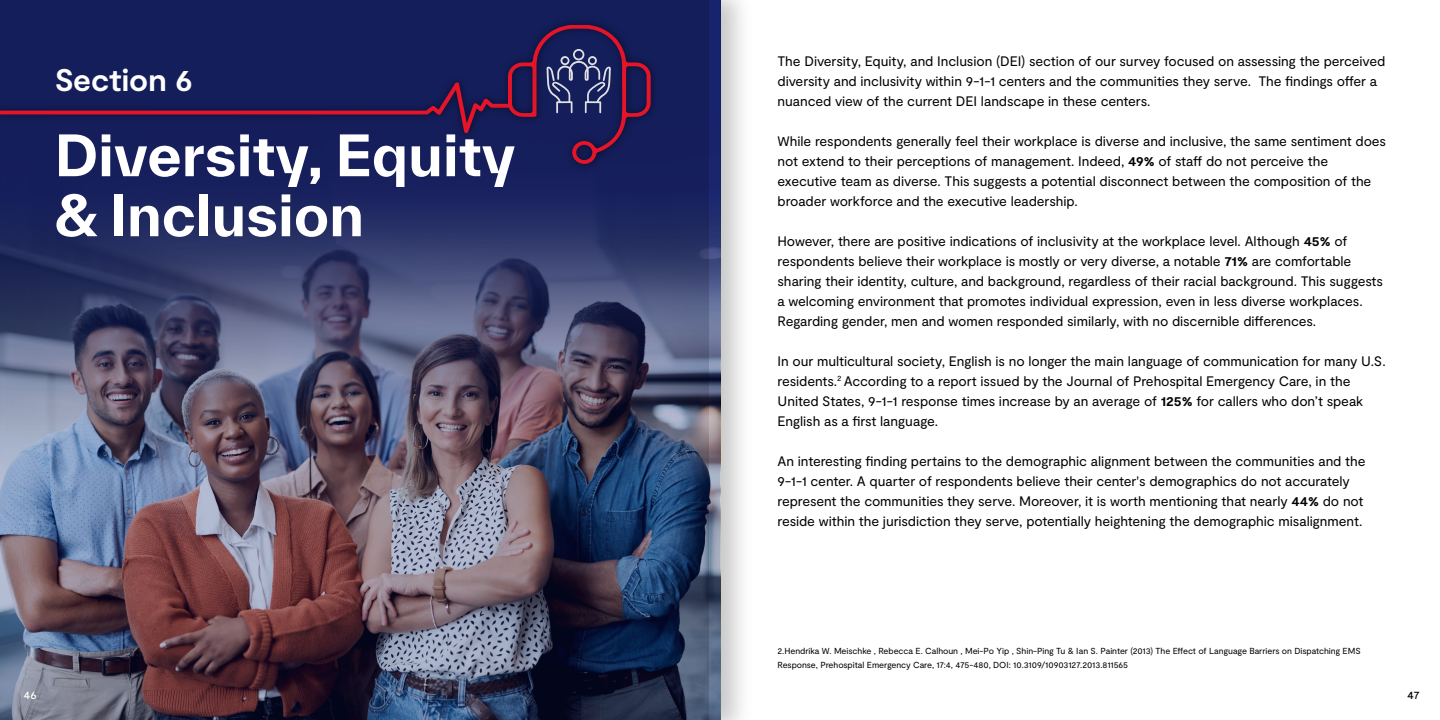
<style>
.page{position:relative;width:1440px;height:720px;background:#fff}
.page>*{position:absolute;margin:0;border:0;box-sizing:border-box;transform-origin:0 0}
.t1{font:700 55px/60px "TWK Everett";letter-spacing:.005em;color:#fff}
.t2{font:700 31.25px "Moderat";color:#fff}
.t3{font:13.75px/20px "Moderat";letter-spacing:-.005em;color:#000}
.t4{font:500 11.25px "Moderat";color:#fff}
.t5{font:500 11.25px "Moderat";color:#000}
.t6{font:8.75px/13.8px "Moderat";letter-spacing:-.005em;color:#000}
.s1{font-weight:700}
</style>
<div class="page">
<img style="left:720px;top:0;width:22px;height:720px">
<img style="left:0;top:0;width:709px;height:720px">
<svg style="left:709px;top:0;width:11px;height:720px;background:#4d5681"></svg>
<div style="left:0;top:13px;width:663px;height:163px;background:#141e5b"></div>
<svg style="left:0;top:25px;width:651px;height:139px;background:#1e1c56"></svg>
<svg style="left:547px;top:49px;width:64px;height:64px;background:#3b4375"></svg>
<h2 class="t2" style="left:55px;top:62px;width:140px">Section 6</h2>
<h1 class="t1" style="left:55px;top:125px;width:462px">Diversity, Equity &amp; Inclusion</h1>
<p class="t3" style="left:778px;top:51px;width:609px">The Diversity, Equity, and Inclusion (DEI) section of our survey focused on assessing the perceived diversity and inclusivity within 9-1-1 centers and the communities they serve. The findings offer a nuanced view of the current DEI landscape in these centers.</p>
<p class="t3" style="left:778px;top:131px;width:610px">While respondents generally feel their workplace is diverse and inclusive, the same sentiment does not extend to their perceptions of management. Indeed, <span class="s1">49%</span> of staff do not perceive the executive team as diverse. This suggests a potential disconnect between the composition of the broader workforce and the executive leadership.</p>
<p class="t3" style="left:778px;top:231px;width:607px">However, there are positive indications of inclusivity at the workplace level. Although <span class="s1">45%</span> of respondents believe their workplace is mostly or very diverse, a notable <span class="s1">71%</span> are comfortable sharing their identity, culture, and background, regardless of their racial background. This suggests a welcoming environment that promotes individual expression, even in less diverse workplaces.<br>Regarding gender, men and women responded similarly, with no discernible differences.</p>
<p class="t3" style="left:778px;top:351px;width:610px">In our multicultural society, English is no longer the main language of communication for many U.S. residents.<sup>2</sup> According to a report issued by the Journal of Prehospital Emergency Care, in the United States, 9-1-1 response times increase by an average of <span class="s1">125%</span> for callers who don’t speak English as a first language.</p>
<p class="t3" style="left:778px;top:451px;width:590px">An interesting finding pertains to the demographic alignment between the communities and the 9-1-1 center. A quarter of respondents believe their center's demographics do not accurately represent the communities they serve. Moreover, it is worth mentioning that nearly <span class="s1">44%</span> do not reside within the jurisdiction they serve, potentially heightening the demographic misalignment.</p>
<p class="t6" style="left:778px;top:644px;width:585px">2.Hendrika W. Meischke , Rebecca E. Calhoun , Mei-Po Yip , Shin-Ping Tu &amp; Ian S. Painter (2013) The Effect of Language Barriers on Dispatching EMS<br>Response, Prehospital Emergency Care, 17:4, 475-480, DOI: 10.3109/10903127.2013.811565</p>
<p class="t4" style="left:23px;top:687px;width:15px">46</p>
<p class="t5" style="left:1407px;top:687px;width:14px">47</p>
</div>
